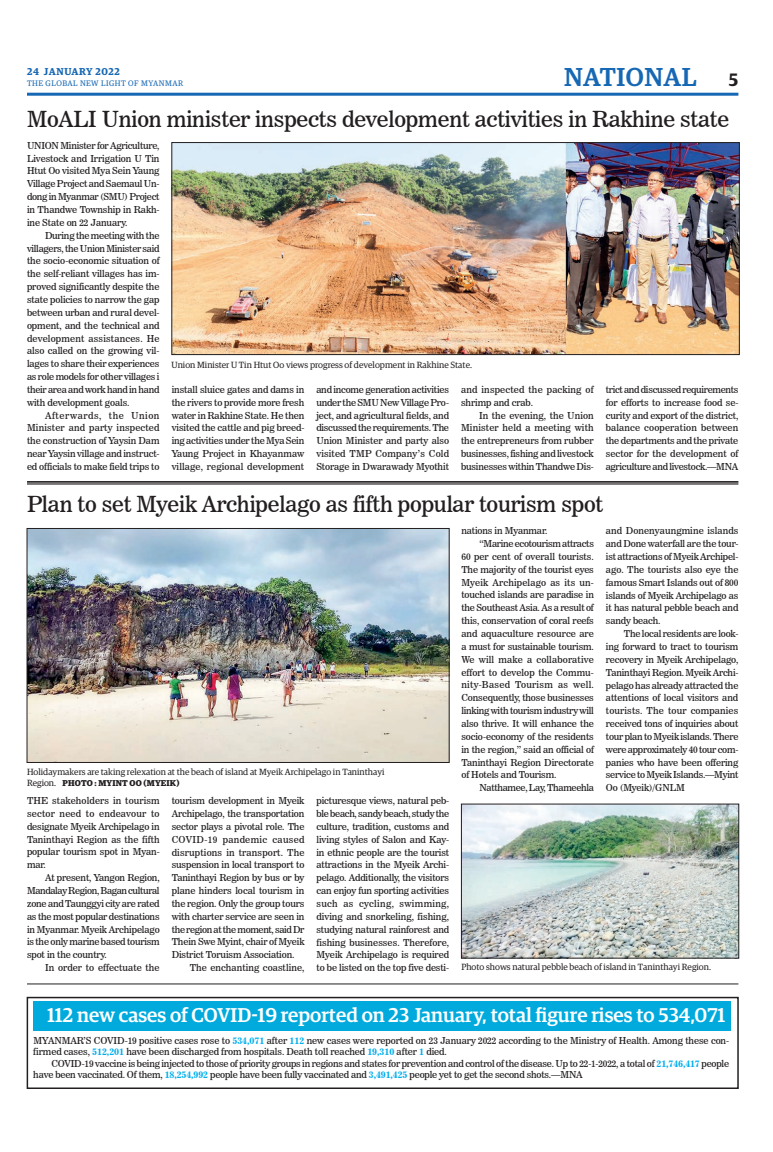
<style>
.page{position:relative;width:773px;height:1152px;background:#fff}
.page>*{position:absolute;margin:0;border:0;box-sizing:border-box;transform-origin:0 0}
.t1{font:500 26px "Guardian Egyp";letter-spacing:.02em;color:#1768b4}
._2_Clm_Head{font:22px "News 706 BT Roman C";letter-spacing:-.01em;color:#231f20}
.Brief_Head{font:500 20px "Guardian Egyp";color:#fff}
.t2{font:600 10px "Guardian Egyp";letter-spacing:.06em;color:#1768b4}
._2nd_Body{font:9.5px/12.9px "News 706 BT Roman C";letter-spacing:-.015em;color:#231f20;text-align:justify}
.Normal_Para{font:9.5px/12.9px "News 706 BT Roman C";letter-spacing:-.01em;color:#231f20;text-align:justify}
._2nd_Body-2{font:9.5px "News 706 BT Roman C";letter-spacing:.005em;color:#231f20}
._2nd_Body-3{font:9.5px/12.9px "News 706 BT Roman C";letter-spacing:.015em;color:#231f20}
._2nd_Body-4{font:9.5px "News 706 BT Roman C";letter-spacing:-.035em;color:#231f20}
.t3{font:9px "Guardian Egyp";color:#231f20}
.t4{font:700 8.5px "Guardian Egyp";letter-spacing:.02em;color:#231f20}
.t5{font:8px "Guardian Egyp";letter-spacing:.06em;color:#1768b4}
.s1{font-weight:600;font-size:18px;color:#231f20}
.s2{font-weight:400;font-size:9px}
.s3{font-family:"News 706 BT Bold C";color:#00aeef}
</style>
<div class="page">
<hr style="left:27px;top:93px;width:711px;height:3px;background:#1768b4">
<div style="left:27px;top:997px;width:711px;height:92px;border:2px solid #231f20"></div>
<div style="left:33px;top:1002px;width:698px;height:29px;background:#0ad"></div>
<img style="left:174px;top:144px;width:563px;height:209px">
<div style="left:172px;top:142px;width:567px;height:213px;border:1px solid #231f20"></div>
<hr style="left:27px;top:481px;width:711px;height:1px;background:#231f20">
<hr style="left:27px;top:483px;width:711px;height:1px;background:#231f20">
<hr style="left:27px;top:484px;width:711px;height:1px;background:#231f20">
<img style="left:29px;top:530px;width:418px;height:231px">
<div style="left:27px;top:528px;width:422px;height:235px;border:1px solid #231f20"></div>
<img style="left:463px;top:806px;width:273px;height:150px">
<hr style="left:27px;top:984px;width:711px;height:1px;background:#231f20">
<p class="t2" style="left:27px;top:64px;width:94px">24 JANUARY 2022</p>
<p class="t5" style="left:27px;top:78px;width:158px">THE GLOBAL NEW LIGHT OF MYANMAR</p>
<h1 class="t1" style="left:564px;top:59px;width:176px">NATIONAL <span class="s1">5</span></h1>
<p class="_2_Clm_Head" style="left:27px;top:106px;width:703px">MoALI Union minister inspects development activities in Rakhine state</p>
<p class="Normal_Para" style="left:27px;top:139px;width:134px">UNION Minister for Agriculture, Livestock and Irrigation U Tin Htut Oo visited Mya Sein Yaung Village Project and Saemaul Un&shy;dong in Myanmar (SMU) Project in Thandwe Township in Rakh&shy;ine State on 22 January.</p>
<p class="_2nd_Body" style="left:27px;top:229px;width:134px;text-indent:18px">During the meeting with the villagers, the Union Minister said the socio-economic situation of the self-reliant villages has im&shy;proved significantly despite the state policies to narrow the gap between urban and rural devel&shy;opment, and the technical and development assistances. He also called on the growing vil&shy;lages to share their experiences as role models for other villages i their area and work hand in hand with development goals.</p>
<p class="_2nd_Body" style="left:27px;top:409px;width:134px;text-indent:18px">Afterwards, the Union Minister and party inspected the construction of Yaysin Dam near Yaysin village and instruct&shy;ed officials to make field trips to</p>
<p class="t3" style="left:171px;top:358px;width:302px">Union Minister U Tin Htut Oo views progress of development in Rakhine State.</p>
<p class="_2nd_Body" style="left:172px;top:383px;width:134px">install sluice gates and dams in the rivers to provide more fresh water in Rakhine State. He then visited the cattle and pig breed&shy;ing activities under the Mya Sein Yaung Project in Khayanmaw village, regional development</p>
<p class="_2nd_Body" style="left:316px;top:383px;width:134px">and income generation activities under the SMU New Village Pro&shy;ject, and agricultural fields, and discussed the requirements. The Union Minister and party also visited TMP Company’s Cold Storage in Dwarawady Myothit</p>
<p class="_2nd_Body-3" style="left:461px;top:383px;width:134px">and inspected the packing of shrimp and crab.</p>
<p class="_2nd_Body" style="left:461px;top:409px;width:134px;text-indent:18px">In the evening, the Union Minister held a meeting with the entrepreneurs from rubber businesses, fishing and livestock businesses within Thandwe Dis-</p>
<p class="_2nd_Body" style="left:605px;top:383px;width:134px">trict and discussed requirements for efforts to increase food se&shy;curity and export of the district, balance cooperation between the departments and the private sector for the development of agriculture and livestock.—MNA</p>
<p class="_2_Clm_Head" style="left:27px;top:491px;width:577px">Plan to set Myeik Archipelago as fifth popular tourism spot</p>
<p class="_2nd_Body" style="left:461px;top:524px;width:87px">nations in Myanmar.</p>
<p class="_2nd_Body" style="left:461px;top:537px;width:134px;text-indent:18px">“Marine ecotourism attracts 60 per cent of overall tourists.<br>The majority of the tourist eyes Myeik Archipelago as its un&shy;touched islands are paradise in the Southeast Asia. As a result of this, conservation of coral reefs and aquaculture resource are a must for sustainable tourism.<br>We will make a collaborative effort to develop the Commu&shy;nity-Based Tourism as well.<br>Consequently, those businesses linking with tourism industry will also thrive. It will enhance the socio-economy of the residents in the region,” said an official of Taninthayi Region Directorate of Hotels and Tourism.</p>
<p class="_2nd_Body-4" style="left:479px;top:782px;width:116px">Natthamee, Lay, Thameehla</p>
<p class="_2nd_Body" style="left:606px;top:524px;width:134px">and Donenyaungmine islands and Done waterfall are the tour&shy;ist attractions of Myeik Archipel&shy;ago. The tourists also eye the famous Smart Islands out of 800 islands of Myeik Archipelago as it has natural pebble beach and sandy beach.</p>
<p class="_2nd_Body" style="left:606px;top:627px;width:134px;text-indent:18px">The local residents are look&shy;ing forward to tract to tourism recovery in Myeik Archipelago, Taninthayi Region. Myeik Archi&shy;pelago has already attracted the attentions of local visitors and tourists. The tour companies received tons of inquiries about tour plan to Myeik islands. There were approximately 40 tour com&shy;panies who have been offering service to Myeik Islands.—Myint Oo (Myeik)/GNLM</p>
<p class="t3" style="left:27px;top:765px;width:359px">Holidaymakers are taking relexation at the beach of island at Myeik Archipelago in Taninthayi</p>
<p class="t4" style="left:27px;top:776px;width:154px"><span class="s2">Region.</span> PHOTO : MYINT OO (MYEIK)</p>
<p class="Normal_Para" style="left:27px;top:794px;width:134px">THE stakeholders in tourism sector need to endeavour to designate Myeik Archipelago in Taninthayi Region as the fifth popular tourism spot in Myan&shy;mar.</p>
<p class="_2nd_Body" style="left:27px;top:871px;width:134px;text-indent:18px">At present, Yangon Region, Mandalay Region, Bagan cultural zone and Taunggyi city are rated as the most popular destinations in Myanmar. Myeik Archipelago is the only marine based tourism spot in the country.</p>
<p class="_2nd_Body-2" style="left:45px;top:962px;width:116px">In order to effectuate the</p>
<p class="_2nd_Body" style="left:172px;top:794px;width:134px">tourism development in Myeik Archipelago, the transportation sector plays a pivotal role. The COVID-19 pandemic caused disruptions in transport. The suspension in local transport to Taninthayi Region by bus or by plane hinders local tourism in the region. Only the group tours with charter service are seen in the region at the moment, said Dr Thein Swe Myint, chair of Myeik District Toruism Association.</p>
<p class="_2nd_Body-2" style="left:190px;top:962px;width:116px">The enchanting coastline,</p>
<p class="_2nd_Body" style="left:316px;top:794px;width:134px">picturesque views, natural peb&shy;ble beach, sandy beach, study the culture, tradition, customs and living styles of Salon and Kay&shy;in ethnic people are the tourist attractions in the Myeik Archi&shy;pelago. Additionally, the visitors can enjoy fun sporting activities such as cycling, swimming, diving and snorkeling, fishing, studying natural rainforest and fishing businesses. Therefore, Myeik Archipelago is required to be listed on the top five desti-</p>
<p class="t3" style="left:461px;top:960px;width:251px">Photo shows natural pebble beach of island in Taninthayi Region.</p>
<p class="Brief_Head" style="left:47px;top:1001px;width:680px">112 new cases of COVID-19 reported on 23 January, total figure rises to 534,071</p>
<p class="Normal_Para" style="left:33px;top:1035px;width:697px;line-height:11.4px">MYANMAR’S COVID-19 positive cases rose to <span class="s3">534,071</span> after <span class="s3">112</span> new cases were reported on 23 January 2022 according to the Ministry of Health. Among these con&shy;firmed cases, <span class="s3">512,201</span> have been discharged from hospitals. Death toll reached <span class="s3">19,310</span> after <span class="s3">1</span> died.</p>
<p class="_2nd_Body" style="left:33px;top:1058px;width:697px;line-height:11.4px;text-indent:18px">COVID-19 vaccine is being injected to those of priority groups in regions and states for prevention and control of the disease. Up to 22-1-2022, a total of <span class="s3">21,746,417</span> people have been vaccinated. Of them, <span class="s3">18,254,992</span> people have been fully vaccinated and <span class="s3">3,491,425</span> people yet to get the second shots.—MNA</p>
</div>
